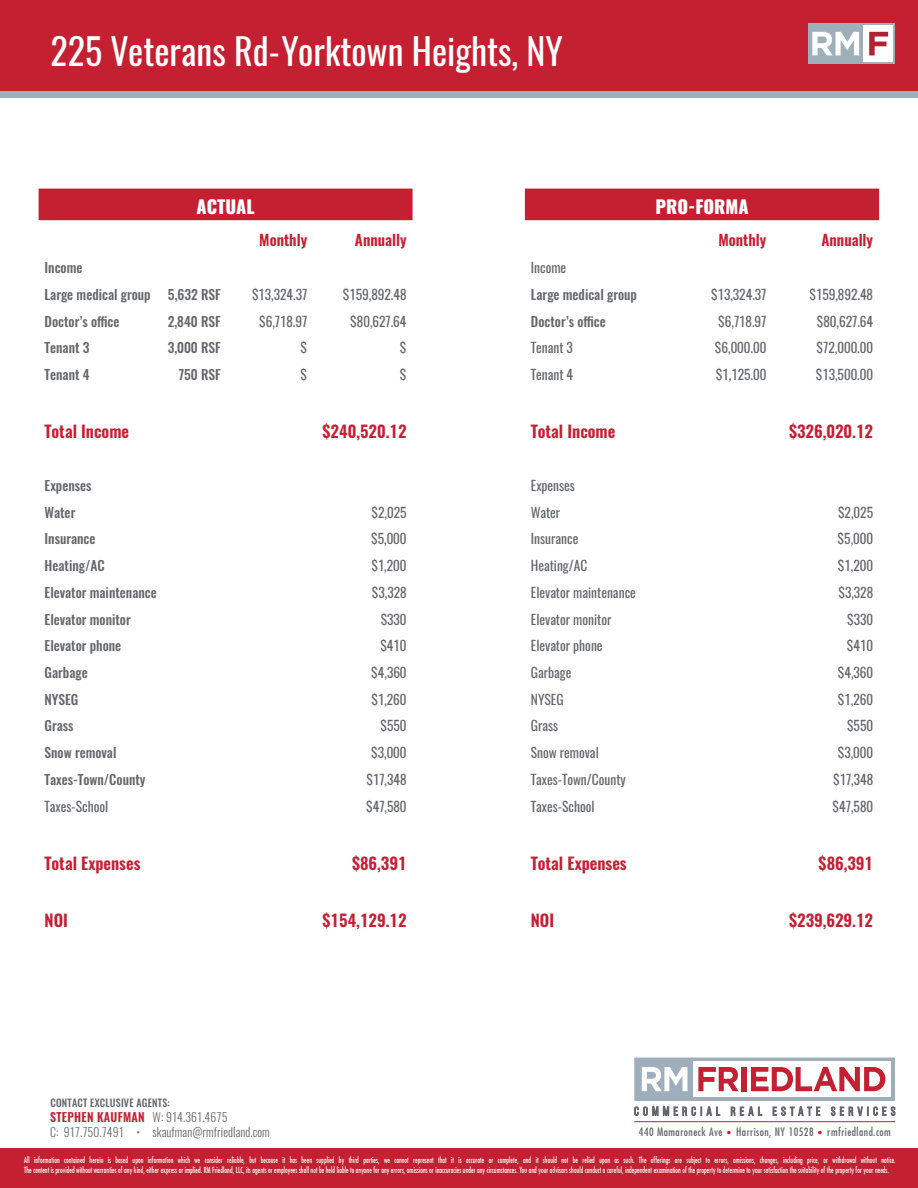
<style>
.page{position:relative;width:918px;height:1188px;background:#fff}
.page>*{position:absolute;margin:0;border:0;box-sizing:border-box;transform-origin:0 0}
.t1{font:36px "Oswald";color:#fff}
.t2{font:800 18px "Oswald";color:#fff}
.t3{font:600 16.5px "Oswald";color:#c42032}
.t4{font:600 15px "Oswald";color:#c42032}
.t5{font:13.5px "Oswald";color:#64666a}
.t6{font:500 13.5px "Oswald";color:#64666a}
.t7{font:300 12.15px/14.9px "Oswald";letter-spacing:.01em;color:#64666a}
.t8{font:500 condensed 11.25px "Futura";letter-spacing:.04em;color:#64666a}
.t9{font:500 10.35px "Oswald";letter-spacing:.02em;color:#64666a}
.t10{font:500 condensed 8.25px/9.9px "Futura";letter-spacing:.01em;color:#fff;scale:.84 1}
.s1{font-weight:600;color:#c42032}
.s2{font-size:9.3px;color:#c42032}
</style>
<div class="page">
<div style="left:0;top:0;width:918px;height:95px;background:#c42032"></div>
<div style="left:808px;top:23px;width:87px;height:41px;background:#9fafba"></div>
<svg style="left:812px;top:32px;width:47px;height:23px"></svg>
<div style="left:864px;top:25px;width:29px;height:37px;background:#fff"></div>
<svg style="left:869px;top:32px;width:19px;height:23px"></svg>
<svg style="left:39px;top:189px;width:840px;height:31px;background:#cb3c4c"></svg>
<div style="left:0;top:91px;width:918px;height:7px;background:#9eafbb"></div>
<div style="left:0;top:1148px;width:918px;height:40px;background:#c42032"></div>
<hr style="left:634px;top:1121px;width:261px;height:1px;background:#c42032">
<svg style="left:634px;top:1105px;width:86px;height:11px"></svg>
<svg style="left:731px;top:1106px;width:31px;height:10px"></svg>
<svg style="left:772px;top:1106px;width:49px;height:10px"></svg>
<svg style="left:831px;top:1106px;width:65px;height:11px"></svg>
<div style="left:634px;top:1058px;width:261px;height:43px;background:#9eafbb"></div>
<svg style="left:642px;top:1067px;width:46px;height:24px"></svg>
<div style="left:693px;top:1061px;width:198px;height:36px;background:#fff"></div>
<svg style="left:698px;top:1067px;width:41px;height:24px"></svg>
<div style="left:741px;top:1067px;width:6px;height:24px;background:#c42032"></div>
<svg style="left:751px;top:1067px;width:134px;height:24px"></svg>
<p class="t1" style="left:51px;top:26px;width:514px">225 Veterans Rd-Yorktown Heights, NY</p>
<p class="t2" style="left:197px;top:194px;width:60px">ACTUAL</p>
<p class="t2" style="left:655px;top:194px;width:95px">PRO-FORMA</p>
<p class="t4" style="left:259px;top:230px;width:49px">Monthly</p>
<p class="t4" style="left:355px;top:230px;width:53px">Annually</p>
<p class="t4" style="left:718px;top:230px;width:49px">Monthly</p>
<p class="t4" style="left:822px;top:230px;width:53px">Annually</p>
<p class="t6" style="left:45px;top:258px;width:39px">Income</p>
<p class="t5" style="left:531px;top:258px;width:37px">Income</p>
<p class="t6" style="left:45px;top:285px;width:108px">Large medical group</p>
<p class="t6" style="left:168px;top:285px;width:54px">5,632 RSF</p>
<p class="t5" style="left:252px;top:285px;width:57px">$13,324.37</p>
<p class="t5" style="left:343px;top:285px;width:65px">$159,892.48</p>
<p class="t6" style="left:531px;top:285px;width:108px">Large medical group</p>
<p class="t5" style="left:711px;top:285px;width:57px">$13,324.37</p>
<p class="t5" style="left:809px;top:285px;width:65px">$159,892.48</p>
<p class="t6" style="left:45px;top:312px;width:76px">Doctor’s office</p>
<p class="t6" style="left:168px;top:312px;width:55px">2,840 RSF</p>
<p class="t5" style="left:259px;top:312px;width:50px">$6,718.97</p>
<p class="t5" style="left:350px;top:312px;width:58px">$80,627.64</p>
<p class="t6" style="left:531px;top:312px;width:76px">Doctor’s office</p>
<p class="t5" style="left:718px;top:312px;width:50px">$6,718.97</p>
<p class="t5" style="left:817px;top:312px;width:58px">$80,627.64</p>
<p class="t6" style="left:45px;top:338px;width:46px">Tenant 3</p>
<p class="t6" style="left:168px;top:338px;width:55px">3,000 RSF</p>
<p class="t5" style="left:301px;top:338px;width:8px">$</p>
<p class="t5" style="left:400px;top:338px;width:8px">$</p>
<p class="t5" style="left:531px;top:338px;width:44px">Tenant 3</p>
<p class="t5" style="left:715px;top:338px;width:53px">$6,000.00</p>
<p class="t5" style="left:817px;top:338px;width:58px">$72,000.00</p>
<p class="t6" style="left:45px;top:365px;width:47px">Tenant 4</p>
<p class="t6" style="left:178px;top:365px;width:44px">750 RSF</p>
<p class="t5" style="left:301px;top:365px;width:8px">$</p>
<p class="t5" style="left:400px;top:365px;width:8px">$</p>
<p class="t5" style="left:531px;top:365px;width:44px">Tenant 4</p>
<p class="t5" style="left:716px;top:365px;width:52px">$1,125.00</p>
<p class="t5" style="left:816px;top:365px;width:59px">$13,500.00</p>
<p class="t3" style="left:45px;top:419px;width:86px">Total Income</p>
<p class="t3" style="left:322px;top:419px;width:86px">$240,520.12</p>
<p class="t3" style="left:531px;top:419px;width:86px">Total Income</p>
<p class="t3" style="left:789px;top:419px;width:85px">$326,020.12</p>
<p class="t6" style="left:45px;top:476px;width:48px">Expenses</p>
<p class="t5" style="left:531px;top:476px;width:46px">Expenses</p>
<p class="t6" style="left:45px;top:503px;width:32px">Water</p>
<p class="t5" style="left:371px;top:503px;width:37px">$2,025</p>
<p class="t5" style="left:531px;top:503px;width:31px">Water</p>
<p class="t5" style="left:838px;top:503px;width:37px">$2,025</p>
<p class="t6" style="left:45px;top:529px;width:52px">Insurance</p>
<p class="t5" style="left:371px;top:530px;width:37px">$5,000</p>
<p class="t5" style="left:531px;top:530px;width:49px">Insurance</p>
<p class="t5" style="left:838px;top:530px;width:37px">$5,000</p>
<p class="t6" style="left:45px;top:556px;width:62px">Heating/AC</p>
<p class="t5" style="left:371px;top:556px;width:37px">$1,200</p>
<p class="t5" style="left:531px;top:556px;width:58px">Heating/AC</p>
<p class="t5" style="left:838px;top:556px;width:37px">$1,200</p>
<p class="t6" style="left:45px;top:583px;width:114px">Elevator maintenance</p>
<p class="t5" style="left:372px;top:583px;width:36px">$3,328</p>
<p class="t5" style="left:531px;top:583px;width:107px">Elevator maintenance</p>
<p class="t5" style="left:838px;top:583px;width:36px">$3,328</p>
<p class="t6" style="left:45px;top:610px;width:88px">Elevator monitor</p>
<p class="t5" style="left:381px;top:610px;width:27px">$330</p>
<p class="t5" style="left:531px;top:610px;width:82px">Elevator monitor</p>
<p class="t5" style="left:847px;top:610px;width:27px">$330</p>
<p class="t6" style="left:45px;top:636px;width:78px">Elevator phone</p>
<p class="t5" style="left:380px;top:636px;width:28px">$410</p>
<p class="t5" style="left:531px;top:636px;width:73px">Elevator phone</p>
<p class="t5" style="left:847px;top:636px;width:28px">$410</p>
<p class="t6" style="left:45px;top:663px;width:45px">Garbage</p>
<p class="t5" style="left:371px;top:663px;width:37px">$4,360</p>
<p class="t5" style="left:531px;top:663px;width:42px">Garbage</p>
<p class="t5" style="left:838px;top:663px;width:37px">$4,360</p>
<p class="t6" style="left:45px;top:690px;width:35px">NYSEG</p>
<p class="t5" style="left:371px;top:690px;width:37px">$1,260</p>
<p class="t5" style="left:531px;top:690px;width:34px">NYSEG</p>
<p class="t5" style="left:838px;top:690px;width:37px">$1,260</p>
<p class="t6" style="left:45px;top:717px;width:30px">Grass</p>
<p class="t5" style="left:380px;top:717px;width:28px">$550</p>
<p class="t5" style="left:531px;top:717px;width:29px">Grass</p>
<p class="t5" style="left:847px;top:717px;width:28px">$550</p>
<p class="t6" style="left:45px;top:743px;width:73px">Snow removal</p>
<p class="t5" style="left:371px;top:743px;width:37px">$3,000</p>
<p class="t5" style="left:531px;top:743px;width:69px">Snow removal</p>
<p class="t5" style="left:838px;top:743px;width:37px">$3,000</p>
<p class="t6" style="left:45px;top:770px;width:102px">Taxes-Town/County</p>
<p class="t5" style="left:367px;top:770px;width:42px">$17,348</p>
<p class="t5" style="left:531px;top:770px;width:97px">Taxes-Town/County</p>
<p class="t5" style="left:833px;top:770px;width:42px">$17,348</p>
<p class="t5" style="left:45px;top:797px;width:65px">Taxes-School</p>
<p class="t5" style="left:366px;top:797px;width:42px">$47,580</p>
<p class="t5" style="left:531px;top:797px;width:65px">Taxes-School</p>
<p class="t5" style="left:833px;top:797px;width:42px">$47,580</p>
<p class="t3" style="left:45px;top:852px;width:97px">Total Expenses</p>
<p class="t3" style="left:352px;top:852px;width:56px">$86,391</p>
<p class="t3" style="left:531px;top:852px;width:97px">Total Expenses</p>
<p class="t3" style="left:819px;top:852px;width:56px">$86,391</p>
<p class="t3" style="left:45px;top:909px;width:25px">NOI</p>
<p class="t3" style="left:323px;top:909px;width:85px">$154,129.12</p>
<p class="t3" style="left:531px;top:909px;width:25px">NOI</p>
<p class="t3" style="left:789px;top:909px;width:85px">$239,629.12</p>
<p class="t9" style="left:51px;top:1096px;width:121px">CONTACT EXCLUSIVE AGENTS:</p>
<p class="t7" style="left:50px;top:1110px;width:221px"><span class="s1">STEPHEN KAUFMAN</span> W: 914.361.4675<br>C: 917.750.7491 • skaufman@rmfriedland.com</p>
<p class="t8" style="left:639px;top:1125px;width:254px">440 Mamaroneck Ave <span class="s2">•</span> Harrison, NY 10528 <span class="s2">•</span> rmfriedland.com</p>
<p class="t10" style="left:24px;top:1155px;width:1039px">All information contained herein is based upon information which we consider reliable, but because it has been supplied by third parties, we cannot represent that it is accurate or complete, and it should not be relied upon as such. The offerings are subject to errors, omissions, changes, including price, or withdrawal without notice.<br>The content is provided without warranties of any kind, either express or implied. RM Friedland, LLC, its agents or employees shall not be held liable to anyone for any errors, omissions or inaccuracies under any circumstances. You and your advisors should conduct a careful, independent examination of the property to determine to your satisfaction the suitability of the property for your needs.</p>
</div>
